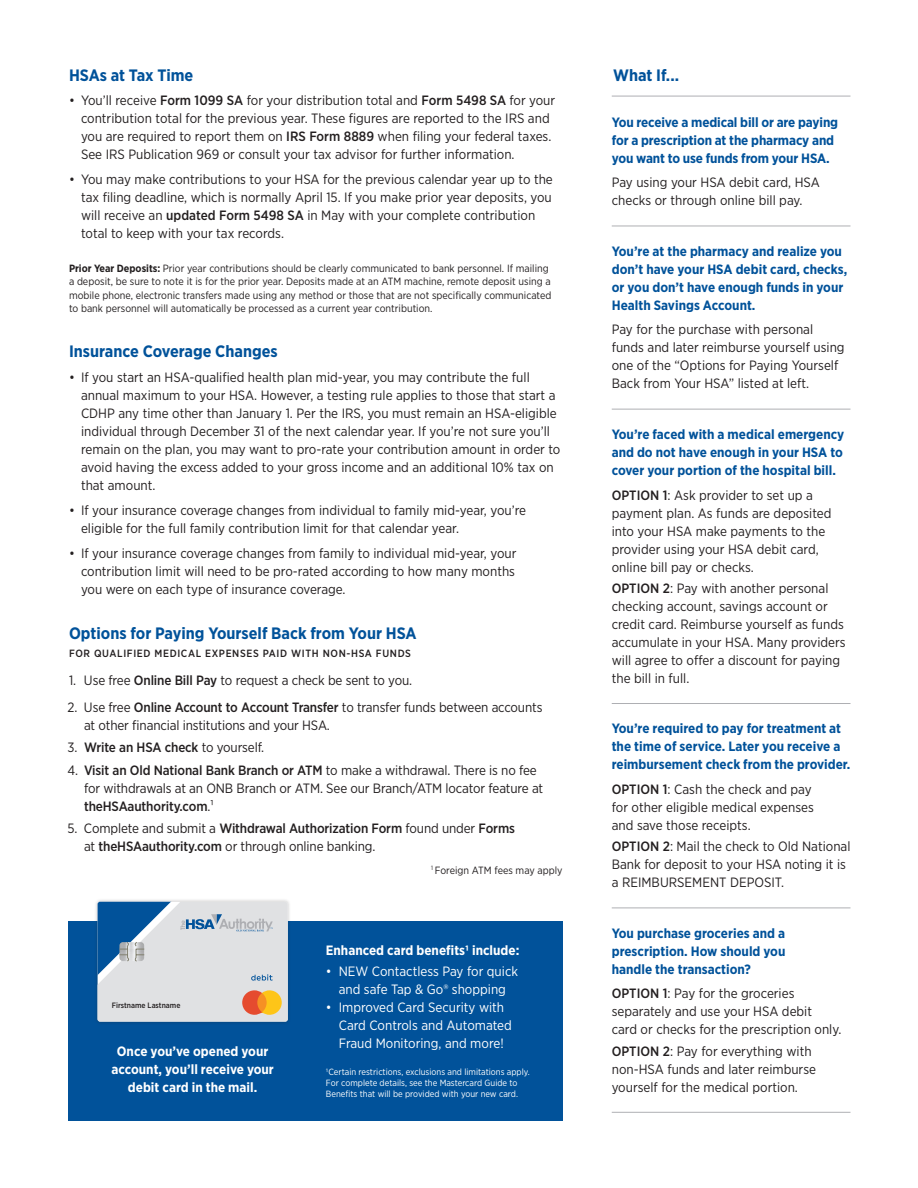
<style>
.page{position:relative;width:918px;height:1188px;background:#fff}
.page>*{position:absolute;margin:0;border:0;box-sizing:border-box;transform-origin:0 0}
.t1{font:700 16.5px "Gotham Narrow";color:#01529a}
.t2{font:13.5px/18px "Gotham Narrow";color:#231f20}
.t3{font:700 13.5px/18px "Gotham Narrow";color:#01529a}
.t4{font:13.5px/18px "Gotham Narrow";color:#fff;text-align:center}
.t5{font:700 13.5px/18px "Gotham Narrow";color:#fff;text-align:center}
.t6{font:500 13.5px "Gotham Narrow";letter-spacing:-.01em;color:#231f20}
.t7{font:10.5px/13.5px "Gotham Narrow";color:#231f20}
.t8{font:500 10.5px "Gotham Narrow";letter-spacing:.06em;color:#231f20}
.t9{font:9px/10.8px "Gotham Narrow";color:#fff}
.t10{font:500 7.8px "Gotham Narrow";color:#231f20}
.s1{font-weight:500}
.s2{font-weight:700}
.s3{font-weight:400}
</style>
<div class="page">
<hr style="left:612px;top:226px;width:238px;height:1px;background:#aeafb3">
<hr style="left:612px;top:409px;width:238px;height:1px;background:#aeafb3">
<hr style="left:612px;top:703px;width:238px;height:1px;background:#aeafb3">
<hr style="left:612px;top:908px;width:238px;height:1px;background:#aeafb3">
<hr style="left:612px;top:1112px;width:238px;height:1px;background:#aeafb3">
<div style="left:68px;top:921px;width:495px;height:199px;background:#01529a"></div>
<div style="left:94px;top:898px;width:197px;height:127px;background:#231f20;opacity:.28"></div>
<svg style="left:98px;top:902px;width:190px;height:120px;background:#c2cad1"></svg>
<hr style="left:612px;top:96px;width:238px;height:1px;background:#aeafb3">
<p class="t1" style="left:69px;top:64px;width:126px">HSAs at Tax Time</p>
<p class="t1" style="left:613px;top:64px;width:67px">What If...</p>
<p class="t2" style="left:81px;top:91px;width:476px;text-indent:-12px">• You’ll receive <span class="s1">Form 1099 SA</span> for your distribution total and <span class="s1">Form 5498 SA</span> for your contribution total for the previous year. These figures are reported to the IRS and you are required to report them on <span class="s1">IRS Form 8889</span> when filing your federal taxes.<br>See IRS Publication 969 or consult your tax advisor for further information.</p>
<p class="t2" style="left:81px;top:170px;width:473px;text-indent:-12px">• You may make contributions to your HSA for the previous calendar year up to the tax filing deadline, which is normally April 15. If you make prior year deposits, you will receive an <span class="s1">updated Form 5498 SA</span> in May with your complete contribution total to keep with your tax records.</p>
<p class="t7" style="left:69px;top:261px;width:484px"><span class="s2">Prior Year Deposits:</span> Prior year contributions should be clearly communicated to bank personnel. If mailing a deposit, be sure to note it is for the prior year. Deposits made at an ATM machine, remote deposit using a mobile phone, electronic transfers made using any method or those that are not specifically communicated to bank personnel will automatically be processed as a current year contribution.</p>
<p class="t1" style="left:69px;top:341px;width:210px">Insurance Coverage Changes</p>
<p class="t2" style="left:81px;top:368px;width:481px;text-indent:-12px">• If you start an HSA-qualified health plan mid-year, you may contribute the full annual maximum to your HSA. However, a testing rule applies to those that start a CDHP any time other than January 1. Per the IRS, you must remain an HSA-eligible individual through December 31 of the next calendar year. If you’re not sure you’ll remain on the plan, you may want to pro-rate your contribution amount in order to avoid having the excess added to your gross income and an additional 10% tax on that amount.</p>
<p class="t2" style="left:81px;top:501px;width:447px;text-indent:-12px">• If your insurance coverage changes from individual to family mid-year, you’re eligible for the full family contribution limit for that calendar year.</p>
<p class="t2" style="left:81px;top:544px;width:437px;text-align:justify;text-indent:-12px">• If your insurance coverage changes from family to individual mid-year, your contribution limit will need to be pro-rated according to how many months you were on each type of insurance coverage.</p>
<p class="t1" style="left:69px;top:622px;width:349px">Options for Paying Yourself Back from Your HSA</p>
<p class="t8" style="left:69px;top:646px;width:344px">FOR QUALIFIED MEDICAL EXPENSES PAID WITH NON-HSA FUNDS</p>
<p class="t2" style="left:69px;top:671px;width:345px">1. Use free <span class="s1">Online Bill Pay</span> to request a check be sent to you.</p>
<p class="t2" style="left:84px;top:698px;width:460px;text-indent:-16px">2. Use free <span class="s1">Online Account to Account Transfer</span> to transfer funds between accounts at other financial institutions and your HSA.</p>
<p class="t6" style="left:68px;top:739px;width:198px"><span class="s3">3.</span> Write an HSA check <span class="s3">to yourself.</span></p>
<p class="t2" style="left:84px;top:761px;width:461px;text-indent:-16px">4. <span class="s1">Visit an Old National Bank Branch or ATM</span> to make a withdrawal. There is no fee for withdrawals at an ONB Branch or ATM. See our Branch/ATM locator feature at <span class="s1">theHSAauthority.com</span>.1</p>
<p class="t2" style="left:84px;top:819px;width:433px;text-indent:-16px">5. Complete and submit a <span class="s1">Withdrawal Authorization Form</span> found under <span class="s1">Forms </span>at <span class="s1">theHSAauthority.com</span> or through online banking.</p>
<p class="t7" style="left:431px;top:863px;width:133px"><sup>1</sup> Foreign ATM fees may apply</p>
<p class="t3" style="left:612px;top:113px;width:228px">You receive a medical bill or are paying for a prescription at the pharmacy and you want to use funds from your HSA.</p>
<p class="t2" style="left:612px;top:173px;width:210px">Pay using your HSA debit card, HSA checks or through online bill pay.</p>
<p class="t3" style="left:612px;top:242px;width:237px">You’re at the pharmacy and realize you don’t have your HSA debit card, checks, or you don’t have enough funds in your Health Savings Account.</p>
<p class="t2" style="left:612px;top:320px;width:234px">Pay for the purchase with personal funds and later reimburse yourself using one of the “Options for Paying Yourself Back from Your HSA” listed at left.</p>
<p class="t3" style="left:612px;top:425px;width:234px;text-align:justify">You’re faced with a medical emergency and do not have enough in your HSA to cover your portion of the hospital bill.</p>
<p class="t2" style="left:612px;top:486px;width:221px"><span class="s1">OPTION 1</span>: Ask provider to set up a payment plan. As funds are deposited into your HSA make payments to the provider using your HSA debit card, online bill pay or checks.</p>
<p class="t2" style="left:612px;top:579px;width:235px"><span class="s1">OPTION 2</span>: Pay with another personal checking account, savings account or credit card. Reimburse yourself as funds accumulate in your HSA. Many providers will agree to offer a discount for paying the bill in full.</p>
<p class="t3" style="left:612px;top:719px;width:240px">You’re required to pay for treatment at the time of service. Later you receive a reimbursement check from the provider.</p>
<p class="t2" style="left:612px;top:780px;width:204px"><span class="s1">OPTION 1</span>: Cash the check and pay for other eligible medical expenses and save those receipts.</p>
<p class="t2" style="left:612px;top:837px;width:240px"><span class="s1">OPTION 2</span>: Mail the check to Old National<br>Bank for deposit to your HSA noting it is a REIMBURSEMENT DEPOSIT.</p>
<p class="t10" style="left:112px;top:1000px;width:70px">Firstname Lastname</p>
<p class="t5" style="left:111px;top:1042px;width:164px">Once you’ve opened your account, you’ll receive your debit card in the mail.</p>
<p class="t5" style="left:326px;top:941px;width:195px">Enhanced card benefits1 include:</p>
<p class="t4" style="left:326px;top:962px;width:194px">• NEW Contactless Pay for quick and safe Tap &amp; Go® shopping</p>
<p class="t4" style="left:339px;top:998px;width:175px;text-align:left;text-indent:-13px">• Improved Card Security with<br>Card Controls and Automated<br>Fraud Monitoring, and more!</p>
<p class="t9" style="left:326px;top:1067px;width:205px">1Certain restrictions, exclusions and limitations apply.<br>For complete details, see the Mastercard Guide to<br>Benefits that will be provided with your new card.</p>
<p class="t3" style="left:612px;top:924px;width:175px;text-align:justify">You purchase groceries and a prescription. How should you handle the transaction?</p>
<p class="t2" style="left:612px;top:984px;width:231px"><span class="s1">OPTION 1</span>: Pay for the groceries separately and use your HSA debit<br>card or checks for the prescription only.</p>
<p class="t2" style="left:612px;top:1042px;width:206px"><span class="s1">OPTION 2</span>: Pay for everything with non-HSA funds and later reimburse yourself for the medical portion.</p>
</div>
